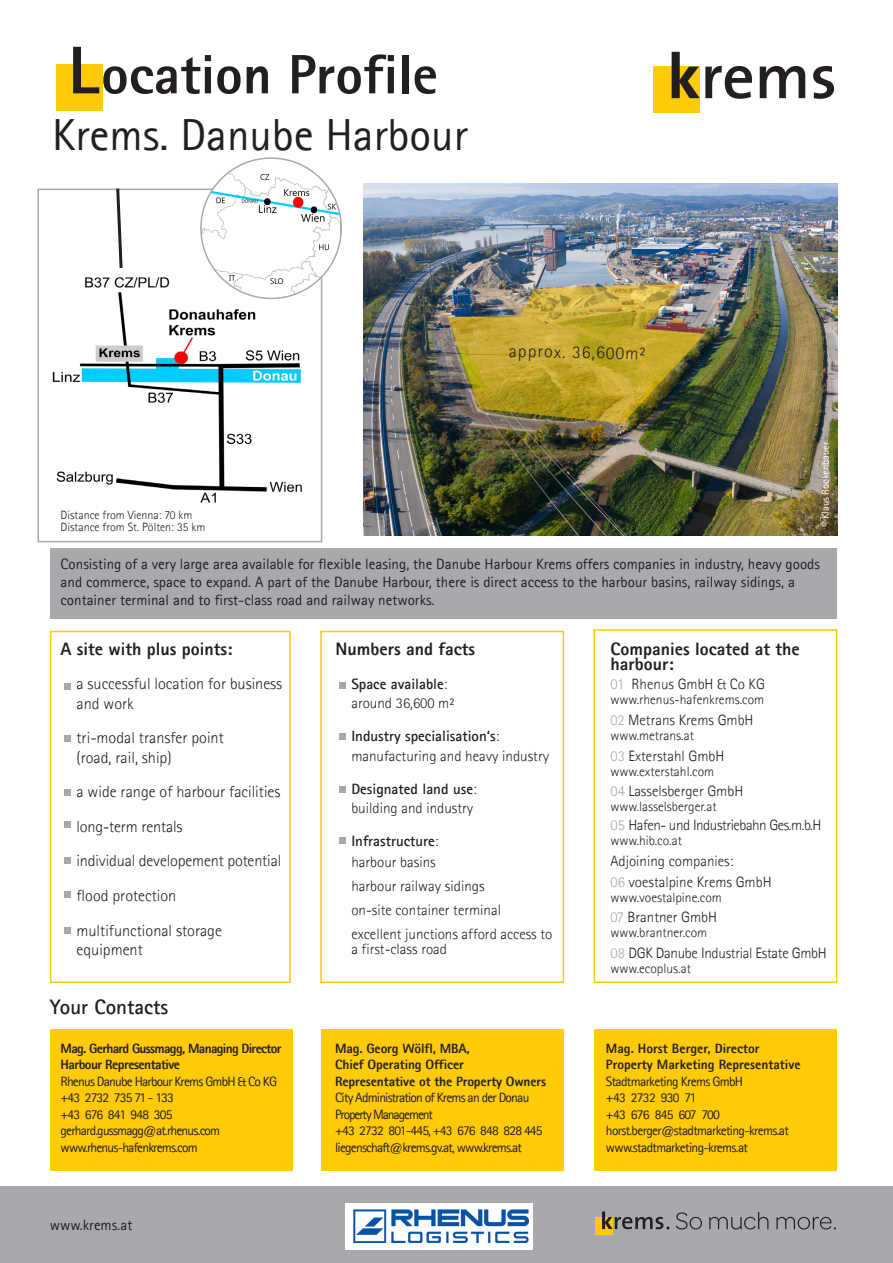
<style>
.page{position:relative;width:893px;height:1263px;background:#fff}
.page>*{position:absolute;margin:0;border:0;box-sizing:border-box;transform-origin:0 0}
.t1{font:800 55.5px "Agfa Rotis Sans Serif";color:#231f20}
.t2{font:45px "Agfa Rotis Sans Serif";color:#231f20}
.t3{font:700 21px "Agfa Rotis Sans Serif";color:#231f20}
.t4{font:800 18px/15px "Agfa Rotis Sans Serif";color:#231f20}
.t5{font:300 18px "Agfa Rotis Sans Serif";color:#231f20}
.t6{font:300 16.2px/34.5px "Agfa Rotis Sans Serif";color:#231f20}
.t7{font:300 15px/19.5px "Agfa Rotis Sans Serif";color:#231f20}
.t8{font:15px/18px "Agfa Rotis Sans Serif";color:#231f20}
.t9{font:300 15px "Agfa Rotis Sans Serif";letter-spacing:-.03em;color:#231f20}
.t10{font:300 15px "Agfa Rotis Sans Serif";letter-spacing:-.02em;color:#231f20}
.t11{font:700 15px/21px "Agfa Rotis Sans Serif";color:#231f20}
.t12{font:13.5px/16.5px "Agfa Rotis Sans Serif";letter-spacing:-.06em;color:#231f20}
.t13{font:300 13.5px "Agfa Rotis Sans Serif";color:#231f20}
.t14{font:800 13.5px/16.5px "Agfa Rotis Sans Serif";letter-spacing:-.01em;color:#231f20}
.t15{font:800 13.5px/16.5px "Agfa Rotis Sans Serif";letter-spacing:-.05em;color:#231f20}
.t16{font:300 12px/12px "Agfa Rotis Sans Serif";color:#231f20}
.t17{font:10.5px "Agfa Rotis Sans Serif";color:#fff}
.s1{font-size:67.5px}
.s2{color:#a8a9ad}
.s3{font-weight:700}
.s4{font-weight:300}
</style>
<div class="page">
<div style="left:0;top:1186px;width:893px;height:77px;background:#a8a9ad"></div>
<div style="left:56px;top:64px;width:47px;height:47px;background:#feca0a"></div>
<div style="left:595px;top:1217px;width:18px;height:18px;background:#feca0a"></div>
<svg style="left:602px;top:1211px;width:234px;height:18px"></svg>
<img style="left:363px;top:184px;width:474px;height:352px">
<img style="left:52px;top:236px;width:250px;height:267px">
<div style="left:38px;top:189px;width:284px;height:353px;border:2px solid #a7aaaa"></div>
<div style="left:51px;top:549px;width:786px;height:70px;background:#a8a9ad"></div>
<div style="left:50px;top:631px;width:241px;height:352px;border:2px solid #feca0a"></div>
<div style="left:320px;top:631px;width:244px;height:352px;border:2px solid #feca0a"></div>
<div style="left:593px;top:629px;width:244px;height:354px;border:2px solid #feca0a"></div>
<div style="left:51px;top:1029px;width:242px;height:142px;background:#feca0a"></div>
<div style="left:321px;top:1029px;width:242px;height:142px;background:#feca0a"></div>
<div style="left:594px;top:1029px;width:243px;height:142px;background:#feca0a"></div>
<div style="left:65px;top:683px;width:6px;height:7px;background:#a8a9ad"></div>
<svg style="left:65px;top:735px;width:6px;height:6px"></svg>
<svg style="left:65px;top:789px;width:6px;height:6px"></svg>
<svg style="left:65px;top:822px;width:6px;height:6px"></svg>
<svg style="left:65px;top:857px;width:6px;height:6px"></svg>
<svg style="left:65px;top:891px;width:6px;height:6px"></svg>
<div style="left:65px;top:927px;width:6px;height:7px;background:#a8a9ad"></div>
<svg style="left:339px;top:682px;width:6px;height:6px"></svg>
<div style="left:339px;top:733px;width:6px;height:7px;background:#a8a9ad"></div>
<svg style="left:339px;top:786px;width:6px;height:6px"></svg>
<svg style="left:339px;top:838px;width:6px;height:6px"></svg>
<div style="left:345px;top:1203px;width:188px;height:46px;background:#fff"></div>
<img style="left:353px;top:1209px;width:175px;height:33px">
<img style="left:201px;top:163px;width:140px;height:132px">
<svg style="left:115px;top:188px;width:9px;height:83px"></svg>
<div style="left:653px;top:67px;width:47px;height:46px;background:#feca0a"></div>
<svg style="left:672px;top:52px;width:80px;height:47px"></svg>
<svg style="left:760px;top:66px;width:45px;height:32px"></svg>
<svg style="left:813px;top:66px;width:21px;height:33px"></svg>
<h1 class="t1" style="left:68px;top:39px;width:372px"><span class="s1">L</span>ocation Profile</h1>
<h2 class="t2" style="left:52px;top:108px;width:417px">Krems. Danube Harbour</h2>
<p class="t16" style="left:61px;top:508px;width:146px">Distance from Vienna: 70 km<br>Distance from St. Pölten: 35 km</p>
<h3 class="t5" style="left:509px;top:340px;width:138px;rotate:1deg">approx. 36,600m²</h3>
<p class="t17" style="left:819px;top:527px;width:87px;rotate:-90deg">© Klaus Rockenbauer</p>
<p class="t8" style="left:61px;top:555px;width:761px">Consisting of a very large area available for flexible leasing, the Danube Harbour Krems offers companies in industry, heavy goods and commerce, space to expand. A part of the Danube Harbour, there is direct access to the harbour basins, railway sidings, a container terminal and to first-class road and railway networks.</p>
<h3 class="t4" style="left:61px;top:641px;width:173px">A site with plus points:</h3>
<p class="t6" style="left:77px;top:674px;width:207px;line-height:19.5px">a successful location for business and work</p>
<p class="t6" style="left:77px;top:728px;width:149px;line-height:19.5px">tri-modal transfer point (road, rail, ship)</p>
<p class="t6" style="left:77px;top:775px;width:206px">a wide range of harbour facilities long-term rentals<br>individual developement potential flood protection<br>multifunctional storage</p>
<p class="t6" style="left:77px;top:932px;width:68px">equipment</p>
<h3 class="t4" style="left:335px;top:641px;width:141px">Numbers and facts</h3>
<h3 class="t4" style="left:610px;top:641px;width:191px">Companies located at the harbour:</h3>
<p class="t7" style="left:610px;top:674px;width:156px"><span class="s2">01</span> Rhenus GmbH &amp; Co KG</p>
<p class="t13" style="left:610px;top:692px;width:155px">www.rhenus-hafenkrems.com</p>
<p class="t7" style="left:610px;top:710px;width:145px"><span class="s2">02</span> Metrans Krems GmbH</p>
<p class="t13" style="left:610px;top:728px;width:85px">www.metrans.at</p>
<p class="t7" style="left:610px;top:746px;width:115px"><span class="s2">03</span> Exterstahl GmbH</p>
<p class="t13" style="left:610px;top:764px;width:105px">www.exterstahl.com</p>
<p class="t7" style="left:610px;top:781px;width:134px"><span class="s2">04</span> Lasselsberger GmbH</p>
<p class="t13" style="left:610px;top:798px;width:108px">www.lasselsberger.at</p>
<p class="t9" style="left:610px;top:816px;width:212px"><span class="s2">05</span> Hafen- und Industriebahn Ges.m.b.H</p>
<p class="t13" style="left:610px;top:833px;width:73px">www.hib.co.at</p>
<p class="t7" style="left:610px;top:850px;width:163px;line-height:21px">Adjoining companies:<br><span class="s2">06</span> voestalpine Krems GmbH</p>
<p class="t13" style="left:610px;top:890px;width:113px">www.voestalpine.com</p>
<p class="t7" style="left:610px;top:907px;width:108px"><span class="s2">07</span> Brantner GmbH</p>
<p class="t13" style="left:610px;top:924px;width:98px">www.brantner.com</p>
<p class="t10" style="left:610px;top:944px;width:218px"><span class="s2">08</span> DGK Danube Industrial Estate GmbH</p>
<p class="t13" style="left:610px;top:960px;width:82px">www.ecoplus.at</p>
<p class="t7" style="left:351px;top:674px;width:105px"><span class="s3">Space available</span>: around 36,600 m²</p>
<p class="t7" style="left:351px;top:726px;width:199px"><span class="s3">Industry specialisation‘s</span>: manufacturing and heavy industry</p>
<p class="t7" style="left:351px;top:779px;width:127px"><span class="s3">Designated land use</span>: building and industry</p>
<p class="t11" style="left:351px;top:830px;width:89px">Infrastructure<span class="s4">: harbour basins</span></p>
<p class="t7" style="left:351px;top:874px;width:203px;line-height:24px">harbour railway sidings<br>on-site container terminal excellent junctions afford access to</p>
<p class="t7" style="left:351px;top:939px;width:97px">a first-class road</p>
<h3 class="t3" style="left:50px;top:993px;width:120px">Your Contacts</h3>
<p class="t15" style="left:61px;top:1039px;width:223px">Mag. Gerhard Gussmagg, Managing Director<br>Harbour Representative</p>
<p class="t12" style="left:61px;top:1073px;width:218px">Rhenus Danube Harbour Krems GmbH &amp; Co KG +43 2732 735 71 - 133<br>+43 676 841 948 305 gerhard.gussmagg@at.rhenus.com www.rhenus-hafenkrems.com</p>
<p class="t8" style="left:50px;top:1215px;width:84px">www.krems.at</p>
<p class="t14" style="left:335px;top:1039px;width:213px">Mag. Georg Wölfl, MBA,<br>Chief Operating Officer<br>Representative ot the Property Owners</p>
<p class="t12" style="left:335px;top:1089px;width:209px">City Administration of Krems an der Donau Property Management<br>+43 2732 801-445, +43 676 848 828 445 liegenschaft@krems.gv.at, www.krems.at</p>
<p class="t14" style="left:606px;top:1039px;width:196px">Mag. Horst Berger, Director<br>Property Marketing Representative</p>
<p class="t12" style="left:606px;top:1072px;width:185px">Stadtmarketing Krems GmbH<br>+43 2732 930 71<br>+43 676 845 607 700 horst.berger@stadtmarketing-krems.at www.stadtmarketing-krems.at</p>
</div>
